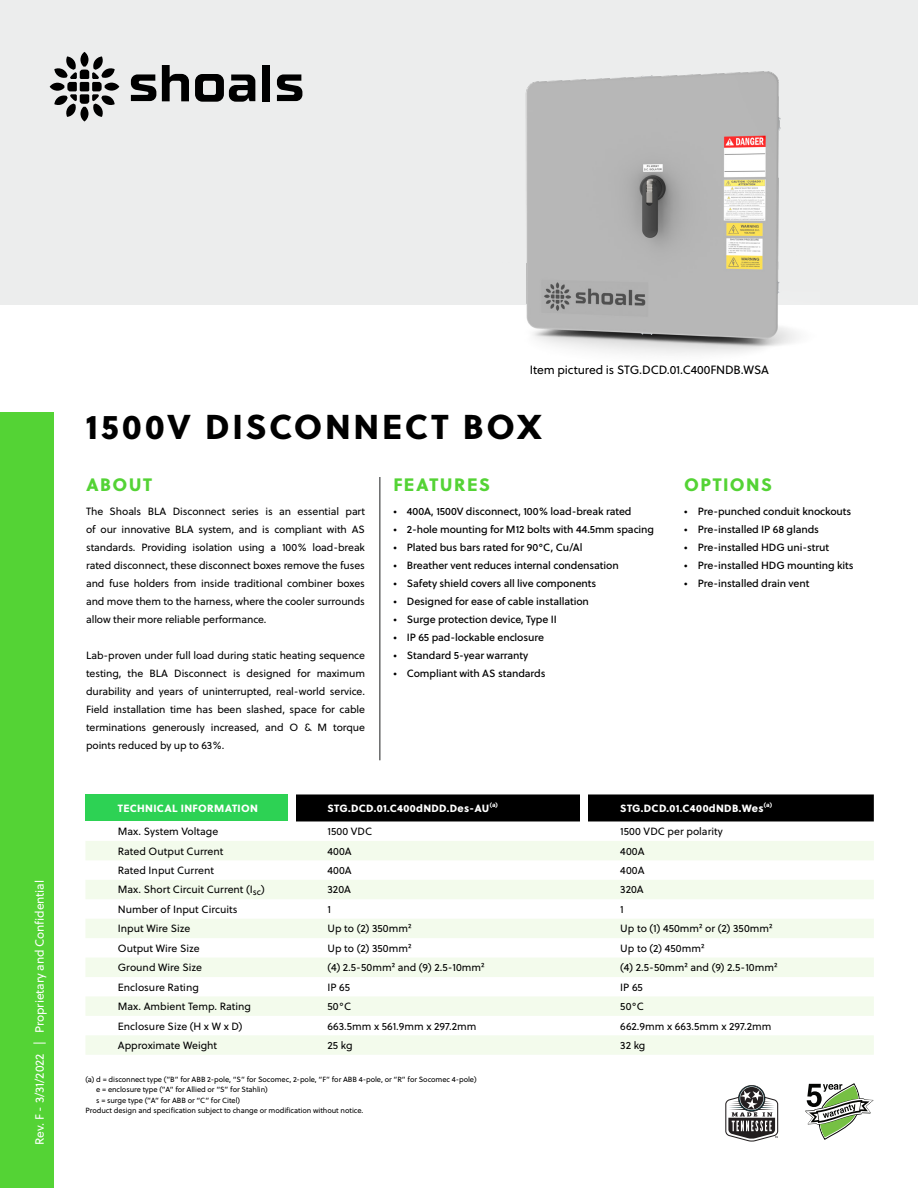
<style>
.page{position:relative;width:918px;height:1188px;background:#fff}
.page>*{position:absolute;margin:0;border:0;box-sizing:border-box;transform-origin:0 0}
.t1{font:34.5px "Soleil Xb";letter-spacing:.08em;color:#000}
.t2{font:18px "Soleil Xb";letter-spacing:.08em;color:#54d335}
.t3{font:12px "Soleil";letter-spacing:-.01em;color:#fff}
.t4{font:12px "Soleil";letter-spacing:-.01em;color:#000}
.t5{font:10.5px/18px "Soleil";color:#000;text-align:justify}
.t6{font:10.5px "Soleil Bk";letter-spacing:-.01em;color:#000}
.t7{font:10.5px "Soleil Xb";letter-spacing:.03em;color:#fff}
.t8{font:7.5px "Soleil";letter-spacing:-.01em;color:#000}
</style>
<div class="page">
<div style="left:0;top:0;width:918px;height:305px;background:#eceded"></div>
<div style="left:0;top:413px;width:54px;height:775px;background:#54d335"></div>
<hr style="left:380px;top:477px;width:1px;height:283px;background:#1c1e1f">
<svg style="left:50px;top:52px;width:69px;height:70px"></svg>
<svg style="left:131px;top:74px;width:25px;height:27px"></svg>
<svg style="left:162px;top:65px;width:27px;height:36px"></svg>
<svg style="left:195px;top:74px;width:60px;height:28px"></svg>
<div style="left:262px;top:65px;width:8px;height:36px;background:#000"></div>
<svg style="left:277px;top:74px;width:25px;height:27px"></svg>
<img style="left:525px;top:71px;width:272px;height:284px">
<svg style="left:805px;top:1084px;width:68px;height:55px"></svg>
<svg style="left:725px;top:1085px;width:53px;height:57px"></svg>
<div style="left:85px;top:794px;width:210px;height:27px;background:#2dd254"></div>
<div style="left:296px;top:794px;width:578px;height:27px;background:#000"></div>
<svg style="left:85px;top:841px;width:789px;height:214px;fill:#f3fbec"></svg>
<div style="left:288px;top:786px;width:7px;height:36px;background:#fff"></div>
<div style="left:581px;top:786px;width:7px;height:36px;background:#fff"></div>
<p class="t3" style="left:32px;top:1145px;width:266px;rotate:-90deg">Rev. F - 3/31/2022 | Proprietary and Confidential</p>
<p class="t4" style="left:530px;top:363px;width:241px">Item pictured is STG.DCD.01.C400FNDB.WSA</p>
<p class="t1" style="left:85px;top:404px;width:458px">1500V DISCONNECT BOX</p>
<p class="t2" style="left:86px;top:472px;width:68px">ABOUT</p>
<p class="t5" style="left:86px;top:503px;width:280px">The Shoals BLA Disconnect series is an essential part of our innovative BLA system, and is compliant with AS standards. Providing isolation using a 100% load-break rated disconnect, these disconnect boxes remove the fuses and fuse holders from inside traditional combiner boxes and move them to the harness, where the cooler surrounds allow their more reliable performance.</p>
<p class="t5" style="left:86px;top:647px;width:280px">Lab-proven under full load during static heating sequence testing, the BLA Disconnect is designed for maximum durability and years of uninterrupted, real-world service.<br>Field installation time has been slashed, space for cable terminations generously increased, and O &amp; M torque points reduced by up to 63%.</p>
<p class="t2" style="left:393px;top:472px;width:98px">FEATURES</p>
<p class="t6" style="left:393px;top:505px;width:240px">• 400A, 1500V disconnect, 100% load-break rated</p>
<p class="t6" style="left:393px;top:523px;width:262px">• 2-hole mounting for M12 bolts with 44.5mm spacing</p>
<p class="t6" style="left:393px;top:541px;width:191px">• Plated bus bars rated for 90°C, Cu/Al</p>
<p class="t6" style="left:393px;top:559px;width:227px">• Breather vent reduces internal condensation</p>
<p class="t6" style="left:393px;top:577px;width:204px">• Safety shield covers all live components</p>
<p class="t6" style="left:393px;top:595px;width:197px">• Designed for ease of cable installation</p>
<p class="t6" style="left:393px;top:613px;width:165px">• Surge protection device, Type II</p>
<p class="t6" style="left:393px;top:631px;width:152px">• IP 65 pad-lockable enclosure</p>
<p class="t6" style="left:393px;top:649px;width:136px">• Standard 5-year warranty</p>
<p class="t6" style="left:393px;top:667px;width:154px">• Compliant with AS standards</p>
<p class="t2" style="left:684px;top:472px;width:89px">OPTIONS</p>
<p class="t6" style="left:684px;top:505px;width:169px">• Pre-punched conduit knockouts</p>
<p class="t6" style="left:684px;top:523px;width:136px">• Pre-installed IP 68 glands</p>
<p class="t6" style="left:684px;top:541px;width:146px">• Pre-installed HDG uni-strut</p>
<p class="t6" style="left:684px;top:559px;width:171px">• Pre-installed HDG mounting kits</p>
<p class="t6" style="left:684px;top:577px;width:127px">• Pre-installed drain vent</p>
<p class="t7" style="left:118px;top:801px;width:141px">TECHNICAL INFORMATION</p>
<p class="t7" style="left:328px;top:801px;width:172px">STG.DCD.01.C400dNDD.Des-AU<sup>(a)</sup></p>
<p class="t7" style="left:620px;top:801px;width:153px">STG.DCD.01.C400dNDB.Wes<sup>(a)</sup></p>
<p class="t5" style="left:118px;top:823px;width:102px">Max. System Voltage</p>
<p class="t5" style="left:328px;top:823px;width:46px">1500 VDC</p>
<p class="t5" style="left:620px;top:823px;width:104px">1500 VDC per polarity</p>
<p class="t5" style="left:118px;top:842px;width:107px">Rated Output Current</p>
<p class="t5" style="left:328px;top:842px;width:26px">400A</p>
<p class="t5" style="left:620px;top:842px;width:26px">400A</p>
<p class="t5" style="left:118px;top:862px;width:98px">Rated Input Current</p>
<p class="t5" style="left:328px;top:862px;width:26px">400A</p>
<p class="t5" style="left:620px;top:862px;width:26px">400A</p>
<p class="t5" style="left:118px;top:881px;width:148px">Max. Short Circuit Current (I<sub>sc</sub>)</p>
<p class="t5" style="left:328px;top:881px;width:25px">320A</p>
<p class="t5" style="left:620px;top:881px;width:25px">320A</p>
<p class="t5" style="left:118px;top:901px;width:121px">Number of Input Circuits</p>
<p class="t5" style="left:328px;top:901px;width:5px">1</p>
<p class="t5" style="left:620px;top:901px;width:5px">1</p>
<p class="t5" style="left:118px;top:920px;width:74px">Input Wire Size</p>
<p class="t5" style="left:328px;top:920px;width:85px">Up to (2) 350mm²</p>
<p class="t5" style="left:620px;top:920px;width:154px">Up to (1) 450mm² or (2) 350mm²</p>
<p class="t5" style="left:118px;top:939px;width:83px">Output Wire Size</p>
<p class="t5" style="left:328px;top:939px;width:85px">Up to (2) 350mm²</p>
<p class="t5" style="left:620px;top:939px;width:86px">Up to (2) 450mm²</p>
<p class="t5" style="left:118px;top:959px;width:86px">Ground Wire Size</p>
<p class="t5" style="left:328px;top:959px;width:159px">(4) 2.5-50mm² and (9) 2.5-10mm²</p>
<p class="t5" style="left:620px;top:959px;width:159px">(4) 2.5-50mm² and (9) 2.5-10mm²</p>
<p class="t5" style="left:118px;top:978px;width:83px">Enclosure Rating</p>
<p class="t5" style="left:328px;top:978px;width:24px">IP 65</p>
<p class="t5" style="left:620px;top:978px;width:24px">IP 65</p>
<p class="t5" style="left:118px;top:998px;width:135px">Max. Ambient Temp. Rating</p>
<p class="t5" style="left:328px;top:998px;width:25px">50°C</p>
<p class="t5" style="left:620px;top:998px;width:25px">50°C</p>
<p class="t5" style="left:118px;top:1017px;width:126px">Enclosure Size (H x W x D)</p>
<p class="t5" style="left:328px;top:1017px;width:150px">663.5mm x 561.9mm x 297.2mm</p>
<p class="t5" style="left:620px;top:1017px;width:153px">662.9mm x 663.5mm x 297.2mm</p>
<p class="t5" style="left:118px;top:1037px;width:101px">Approximate Weight</p>
<p class="t5" style="left:328px;top:1037px;width:27px">25 kg</p>
<p class="t5" style="left:620px;top:1037px;width:27px">32 kg</p>
<p class="t8" style="left:85px;top:1074px;width:393px">(a) d = disconnect type (”B” for ABB 2-pole, “S” for Socomec, 2-pole, “F” for ABB 4-pole, or “R” for Socomec 4-pole)</p>
<p class="t8" style="left:96px;top:1085px;width:173px">e = enclosure type (”A” for Allied or “S” for Stahlin)</p>
<p class="t8" style="left:96px;top:1095px;width:145px">s = surge type (”A” for ABB or “C” for Citel)</p>
<p class="t8" style="left:85px;top:1106px;width:279px">Product design and specification subject to change or modification without notice.</p>
</div>
